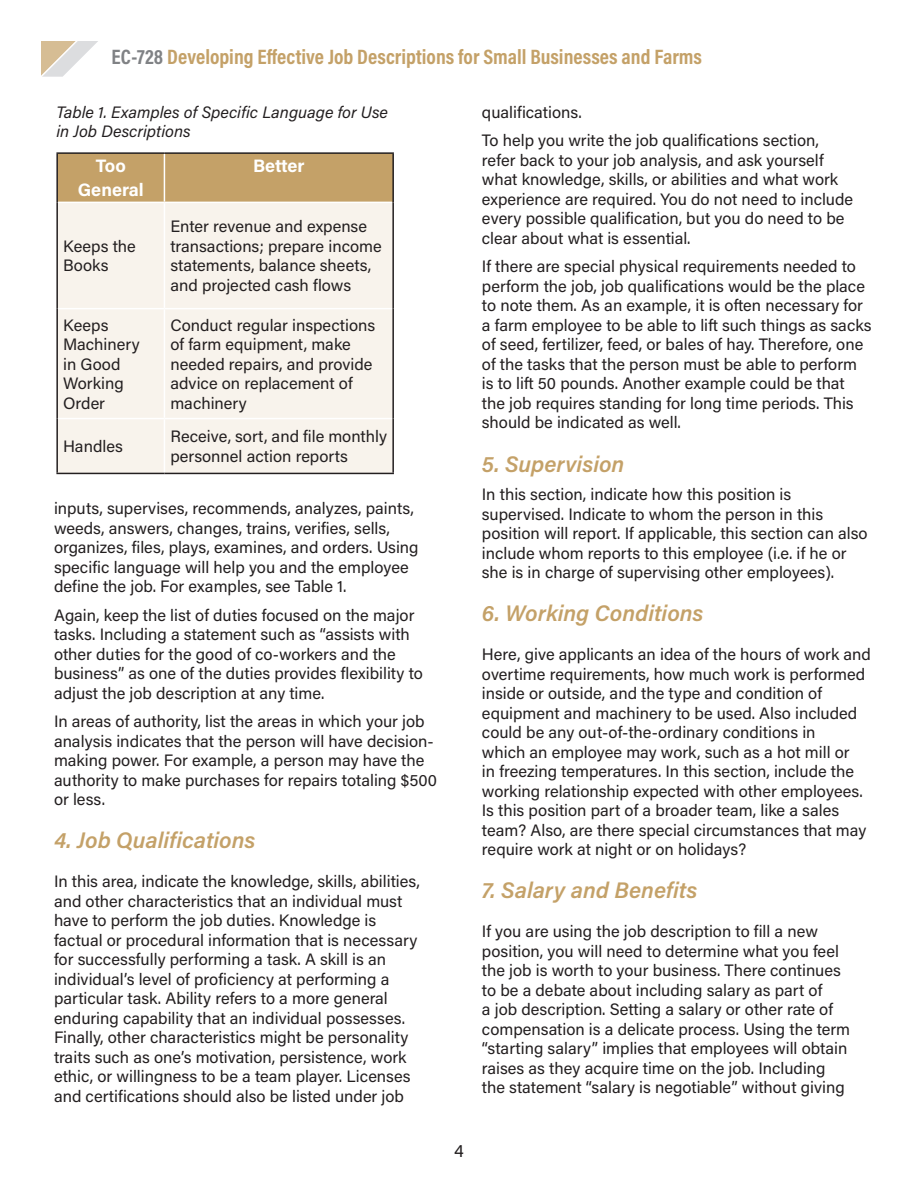
<style>
.page{position:relative;width:918px;height:1188px;background:#fff}
.page>*{position:absolute;margin:0;border:0;box-sizing:border-box;transform-origin:0 0}
.Body_copy{font:italic 600 22.5px "Acumin Pro";color:#c4a168}
.t1{font:700 21px "Acumin Pro Cond";color:#c4a168}
.HEADING_1{font:700 18px/24px "Acumin Pro";color:#fff;text-align:center}
.t2{font:18px "Acumin Pro";color:#231f20}
.Body_copy-2{font:16.5px/19.5px "Acumin Pro";color:#231f20}
.HEADING_1-2{font:16.5px/19.5px "Acumin Pro";color:#231f20}
.Body_copy-3{font:italic 16.5px/19.5px "Acumin Pro";color:#231f20}
.s1{color:#808285}
</style>
<div class="page">
<svg style="left:41px;top:41px;width:57px;height:36px"></svg>
<div style="left:58px;top:154px;width:334px;height:48px;background:#c4a168"></div>
<div style="left:58px;top:203px;width:334px;height:270px;background:#f8f3ec"></div>
<hr style="left:164px;top:154px;width:1px;height:48px;background:#fff">
<hr style="left:164px;top:203px;width:1px;height:105px;background:#fff">
<hr style="left:58px;top:308px;width:106px;height:1px;background:#fff">
<hr style="left:164px;top:308px;width:228px;height:1px;background:#fff">
<hr style="left:164px;top:309px;width:1px;height:109px;background:#fff">
<hr style="left:58px;top:418px;width:106px;height:1px;background:#fff">
<hr style="left:164px;top:418px;width:228px;height:1px;background:#fff">
<hr style="left:164px;top:419px;width:1px;height:54px;background:#fff">
<hr style="left:56px;top:152px;width:108px;height:2px;background:#231f20">
<hr style="left:56px;top:154px;width:2px;height:48px;background:#231f20">
<hr style="left:164px;top:152px;width:230px;height:2px;background:#231f20">
<hr style="left:392px;top:154px;width:2px;height:48px;background:#231f20">
<hr style="left:56px;top:202px;width:2px;height:107px;background:#231f20">
<hr style="left:392px;top:202px;width:2px;height:107px;background:#231f20">
<hr style="left:56px;top:309px;width:2px;height:110px;background:#231f20">
<hr style="left:392px;top:309px;width:2px;height:110px;background:#231f20">
<hr style="left:56px;top:419px;width:2px;height:54px;background:#231f20">
<hr style="left:392px;top:419px;width:2px;height:54px;background:#231f20">
<hr style="left:56px;top:473px;width:108px;height:1px;background:#231f20">
<hr style="left:164px;top:473px;width:230px;height:1px;background:#231f20">
<p class="t1" style="left:112px;top:43px;width:592px"><span class="s1">EC-728</span> Developing Effective Job Descriptions for Small Businesses and Farms</p>
<p class="Body_copy-3" style="left:56px;top:102px;width:333px">Table 1. Examples of Specific Language for Use in Job Descriptions</p>
<p class="HEADING_1" style="left:78px;top:153px;width:68px">Too<br>General</p>
<p class="HEADING_1" style="left:253px;top:153px;width:53px">Better</p>
<p class="Body_copy-2" style="left:482px;top:102px;width:101px">qualifications.</p>
<p class="Body_copy-2" style="left:482px;top:130px;width:373px">To help you write the job qualifications section, refer back to your job analysis, and ask yourself what knowledge, skills, or abilities and what work experience are required. You do not need to include every possible qualification, but you do need to be clear about what is essential.</p>
<p class="Body_copy-2" style="left:482px;top:256px;width:391px">If there are special physical requirements needed to perform the job, job qualifications would be the place to note them. As an example, it is often necessary for a farm employee to be able to lift such things as sacks of seed, fertilizer, feed, or bales of hay. Therefore, one of the tasks that the person must be able to perform is to lift 50 pounds. Another example could be that the job requires standing for long time periods. This should be indicated as well.</p>
<p class="Body_copy" style="left:482px;top:448px;width:144px">5. Supervision</p>
<p class="Body_copy-2" style="left:482px;top:484px;width:387px">In this section, indicate how this position is supervised. Indicate to whom the person in this position will report. If applicable, this section can also include whom reports to this employee (i.e. if he or she is in charge of supervising other employees).</p>
<p class="Body_copy" style="left:482px;top:598px;width:223px">6. Working Conditions</p>
<p class="Body_copy-2" style="left:482px;top:644px;width:391px">Here, give applicants an idea of the hours of work and overtime requirements, how much work is performed inside or outside, and the type and condition of equipment and machinery to be used. Also included could be any out-of-the-ordinary conditions in<br>which an employee may work, such as a hot mill or<br>in freezing temperatures. In this section, include the working relationship expected with other employees.<br>Is this position part of a broader team, like a sales team? Also, are there special circumstances that may require work at night or on holidays?</p>
<p class="Body_copy" style="left:482px;top:875px;width:217px">7. Salary and Benefits</p>
<p class="Body_copy-2" style="left:482px;top:921px;width:370px">If you are using the job description to fill a new position, you will need to determine what you feel the job is worth to your business. There continues to be a debate about including salary as part of<br>a job description. Setting a salary or other rate of compensation is a delicate process. Using the term “starting salary” implies that employees will obtain raises as they acquire time on the job. Including the statement “salary is negotiable” without giving</p>
<p class="HEADING_1-2" style="left:170px;top:216px;width:213px">Enter revenue and expense transactions; prepare income statements, balance sheets, and projected cash flows</p>
<p class="HEADING_1-2" style="left:63px;top:236px;width:74px">Keeps the<br>Books</p>
<p class="HEADING_1-2" style="left:63px;top:314px;width:78px">Keeps<br>Machinery in Good<br>Working<br>Order</p>
<p class="HEADING_1-2" style="left:170px;top:314px;width:206px">Conduct regular inspections of farm equipment, make needed repairs, and provide advice on replacement of machinery</p>
<p class="HEADING_1-2" style="left:63px;top:436px;width:61px">Handles</p>
<p class="HEADING_1-2" style="left:170px;top:426px;width:218px">Receive, sort, and file monthly personnel action reports</p>
<p class="Body_copy-2" style="left:54px;top:498px;width:366px">inputs, supervises, recommends, analyzes, paints, weeds, answers, changes, trains, verifies, sells, organizes, files, plays, examines, and orders. Using specific language will help you and the employee define the job. For examples, see Table 1.</p>
<p class="Body_copy-2" style="left:54px;top:605px;width:370px">Again, keep the list of duties focused on the major tasks. Including a statement such as “assists with other duties for the good of co-workers and the business” as one of the duties provides flexibility to adjust the job description at any time.</p>
<p class="Body_copy-2" style="left:54px;top:711px;width:385px">In areas of authority, list the areas in which your job analysis indicates that the person will have decision&shy;making power. For example, a person may have the authority to make purchases for repairs totaling $500 or less.</p>
<p class="Body_copy" style="left:54px;top:825px;width:203px">4. Job Qualifications</p>
<p class="Body_copy-2" style="left:54px;top:871px;width:368px">In this area, indicate the knowledge, skills, abilities, and other characteristics that an individual must have to perform the job duties. Knowledge is factual or procedural information that is necessary for successfully performing a task. A skill is an individual’s level of proficiency at performing a particular task. Ability refers to a more general enduring capability that an individual possesses.<br>Finally, other characteristics might be personality traits such as one’s motivation, persistence, work ethic, or willingness to be a team player. Licenses and certifications should also be listed under job</p>
<p class="t2" style="left:454px;top:1138px;width:11px">4</p>
</div>
